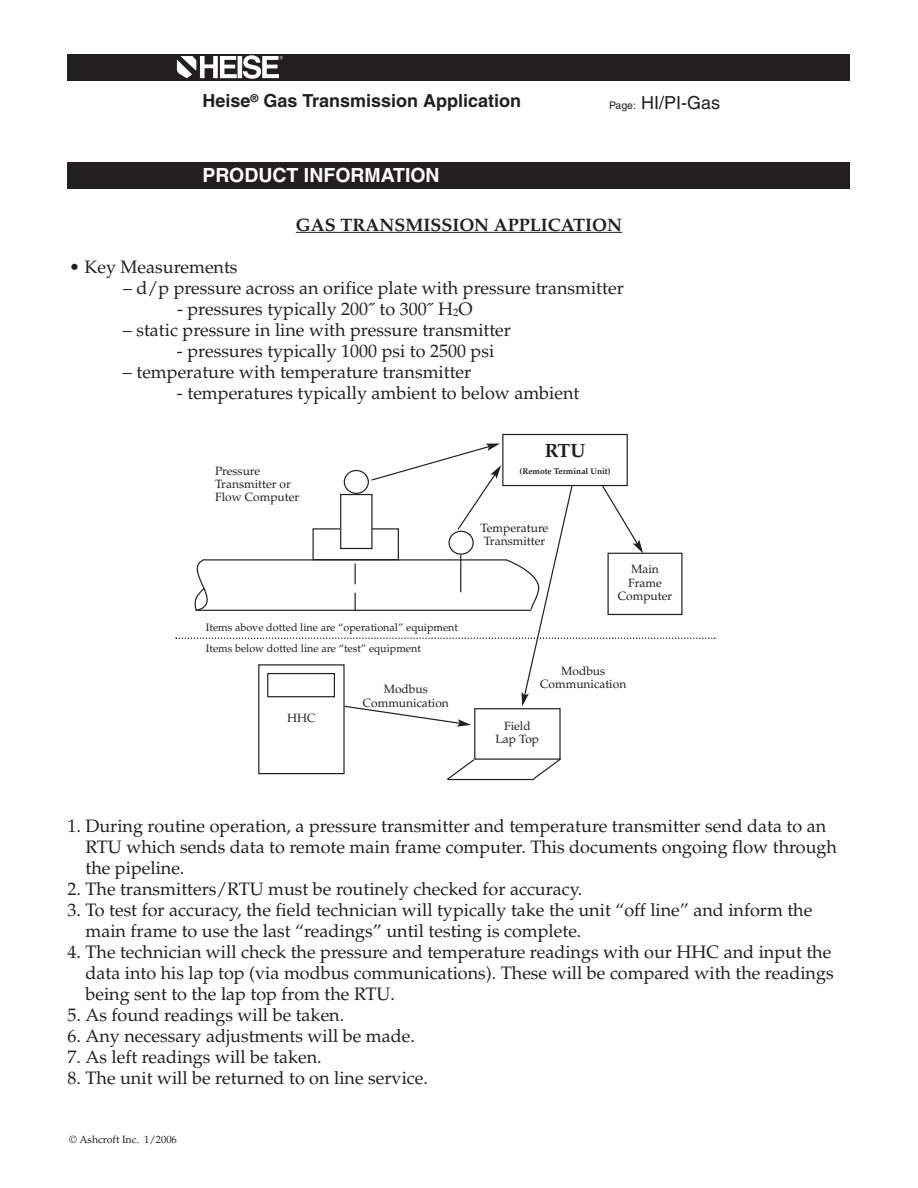
<style>
.page{position:relative;width:918px;height:1188px;background:#fff}
.page>*{position:absolute;margin:0;border:0;box-sizing:border-box;transform-origin:0 0}
.t1{font:700 19.5px "Helvetica";color:#fff}
.t2{font:700 19.2px "Palatino";color:#231f20}
.t3{font:18px/21px "Palatino";color:#231f20}
.t4{font:700 18px "Helvetica";color:#231f20}
.t5{font:700 18px "Palatino";color:#231f20}
.t6{font:18px "Helvetica";color:#231f20}
.t7{font:12px/13.2px "Palatino";color:#231f20}
.t8{font:10.8px/21px "Palatino";color:#231f20}
.t9{font:10.5px "Palatino";color:#231f20}
.t10{font:700 8.4px "Palatino";color:#231f20}
.s1{font-size:10.5px}
</style>
<div class="page">
<hr style="left:296px;top:232px;width:326px;height:1px;background:#231f20">
<div style="left:68px;top:54px;width:782px;height:27px;background:#231f20"></div>
<div style="left:68px;top:162px;width:782px;height:27px;background:#231f20"></div>
<svg style="left:177px;top:55px;width:106px;height:24px"></svg>
<div style="left:502px;top:434px;width:126px;height:52px;border:1px solid #231f20"></div>
<div style="left:258px;top:664px;width:87px;height:110px;border:1px solid #231f20"></div>
<svg style="left:447px;top:758px;width:29px;height:23px"></svg>
<svg style="left:532px;top:757px;width:29px;height:23px"></svg>
<hr style="left:448px;top:779px;width:86px;height:1px;background:#231f20">
<svg style="left:176px;top:443px;width:540px;height:284px"></svg>
<p class="t4" style="left:202px;top:94px;width:320px">Heise<sup>®</sup> Gas Transmission Application</p>
<p class="t6" style="left:609px;top:96px;width:113px"><span class="s1">Page:</span> HI/PI-Gas</p>
<p class="t1" style="left:202px;top:168px;width:239px">PRODUCT INFORMATION</p>
<p class="t5" style="left:296px;top:218px;width:328px">GAS TRANSMISSION APPLICATION</p>
<p class="t3" style="left:69px;top:258px;width:170px">• Key Measurements</p>
<p class="t3" style="left:123px;top:279px;width:502px">– d/p pressure across an orifice plate with pressure transmitter</p>
<p class="t3" style="left:177px;top:300px;width:297px">- pressures typically 200˝ to 300˝ H<sub>2</sub>O</p>
<p class="t3" style="left:123px;top:321px;width:390px">– static pressure in line with pressure transmitter</p>
<p class="t3" style="left:177px;top:342px;width:319px">- pressures typically 1000 psi to 2500 psi</p>
<p class="t3" style="left:123px;top:363px;width:350px">– temperature with temperature transmitter</p>
<p class="t3" style="left:177px;top:384px;width:404px">- temperatures typically ambient to below ambient</p>
<p class="t7" style="left:215px;top:465px;width:86px">Pressure<br>Transmitter or<br>Flow Computer</p>
<p class="t8" style="left:206px;top:618px;width:254px">Items above dotted line are “operational” equipment<br>Items below dotted line are “test” equipment</p>
<p class="t7" style="left:384px;top:684px;width:46px">Modbus</p>
<p class="t7" style="left:287px;top:713px;width:30px">HHC</p>
<p class="t7" style="left:363px;top:697px;width:88px">Communication</p>
<p class="t2" style="left:545px;top:444px;width:42px">RTU</p>
<p class="t10" style="left:520px;top:468px;width:92px">(Remote Terminal Unit)</p>
<p class="t7" style="left:481px;top:523px;width:69px">Temperature<br>Transmitter</p>
<p class="t7" style="left:618px;top:564px;width:56px;text-align:center">Main<br>Frame<br>Computer</p>
<p class="t7" style="left:561px;top:665px;width:46px">Modbus</p>
<p class="t7" style="left:540px;top:679px;width:88px">Communication</p>
<p class="t7" style="left:496px;top:721px;width:45px;text-align:center">Field<br>Lap Top</p>
<p class="t3" style="left:86px;top:818px;width:753px;text-indent:-18px">1. During routine operation, a pressure transmitter and temperature transmitter send data to an<br>RTU which sends data to remote main frame computer. This documents ongoing flow through the pipeline.</p>
<p class="t3" style="left:68px;top:881px;width:516px">2. The transmitters/RTU must be routinely checked for accuracy.</p>
<p class="t3" style="left:86px;top:902px;width:728px;text-indent:-18px">3. To test for accuracy, the field technician will typically take the unit “off line” and inform the main frame to use the last “readings” until testing is complete.</p>
<p class="t3" style="left:86px;top:944px;width:750px;text-indent:-18px">4. The technician will check the pressure and temperature readings with our HHC and input the data into his lap top (via modbus communications). These will be compared with the readings being sent to the lap top from the RTU.</p>
<p class="t3" style="left:68px;top:1007px;width:278px">5. As found readings will be taken.</p>
<p class="t3" style="left:68px;top:1028px;width:349px">6. Any necessary adjustments will be made.</p>
<p class="t3" style="left:68px;top:1049px;width:256px">7. As left readings will be taken.</p>
<p class="t3" style="left:68px;top:1070px;width:362px">8. The unit will be returned to on line service.</p>
<p class="t9" style="left:69px;top:1136px;width:109px">© Ashcroft Inc. 1/2006</p>
</div>
